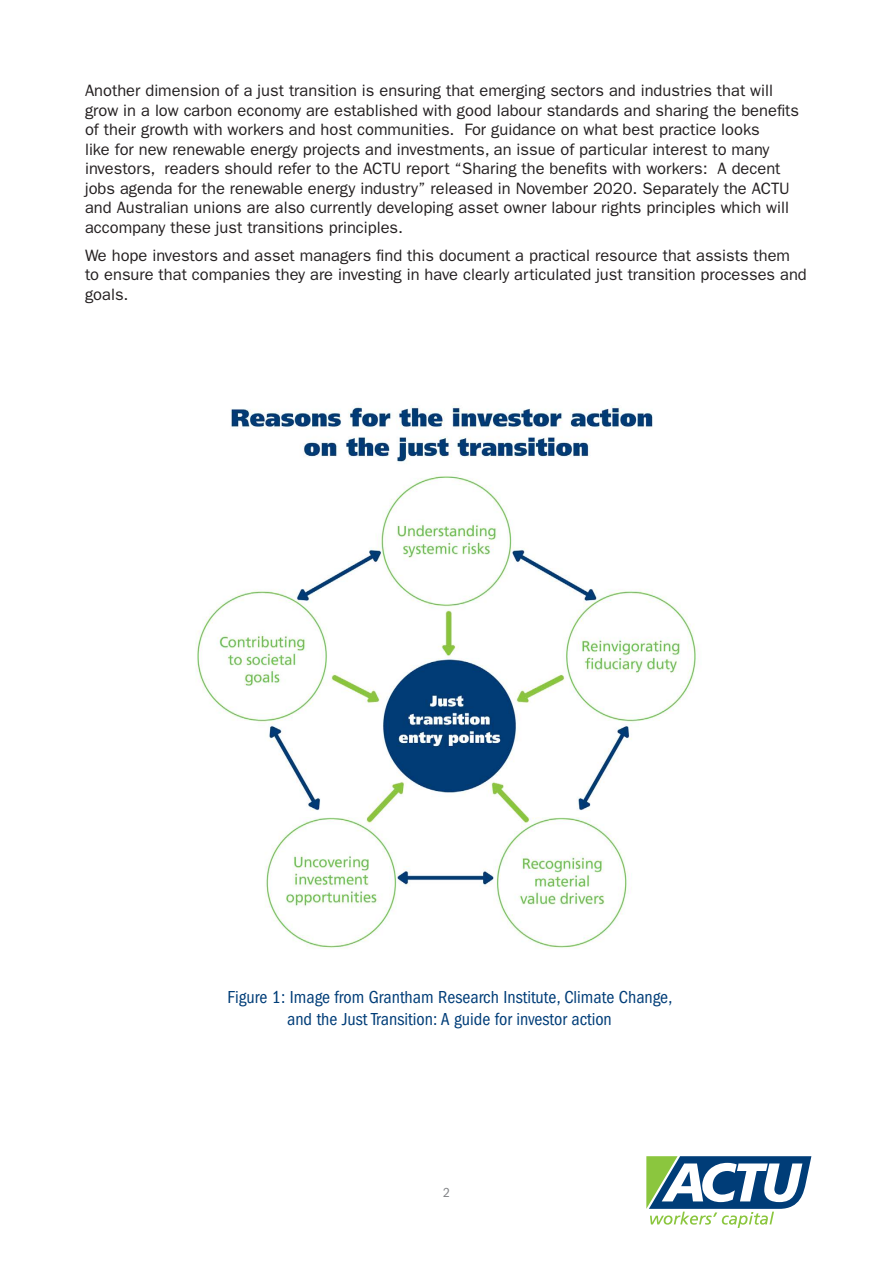
<style>
.page{position:relative;width:893px;height:1263px;background:#fff}
.page>*{position:absolute;margin:0;border:0;box-sizing:border-box;transform-origin:0 0}
.t1{font:condensed 18px/21.6px "ITC Franklin Gothic Std";color:#003d78;text-align:center}
.t2{font:16.5px/19.5px "ITC Franklin Gothic Std";color:#231f20}
.t3{font:condensed 13.5px "ITC Franklin Gothic Std";color:#808285}
</style>
<div class="page">
<svg style="left:646px;top:1156px;width:165px;height:72px"></svg>
<img style="left:197px;top:405px;width:499px;height:544px">
<p class="t2" style="left:85px;top:81px;width:716px">Another dimension of a just transition is ensuring that emerging sectors and industries that will grow in a low carbon economy are established with good labour standards and sharing the benefits of their growth with workers and host communities. For guidance on what best practice looks<br>like for new renewable energy projects and investments, an issue of particular interest to many investors, readers should refer to the ACTU report “Sharing the benefits with workers: A decent jobs agenda for the renewable energy industry” released in November 2020. Separately the ACTU and Australian unions are also currently developing asset owner labour rights principles which will accompany these just transitions principles.</p>
<p class="t2" style="left:85px;top:246px;width:723px">We hope investors and asset managers find this document a practical resource that assists them to ensure that companies they are investing in have clearly articulated just transition processes and goals.</p>
<p class="t1" style="left:227px;top:986px;width:446px">Figure 1: Image from Grantham Research Institute, Climate Change, and the Just Transition: A guide for investor action</p>
<p class="t3" style="left:443px;top:1185px;width:8px">2</p>
</div>
